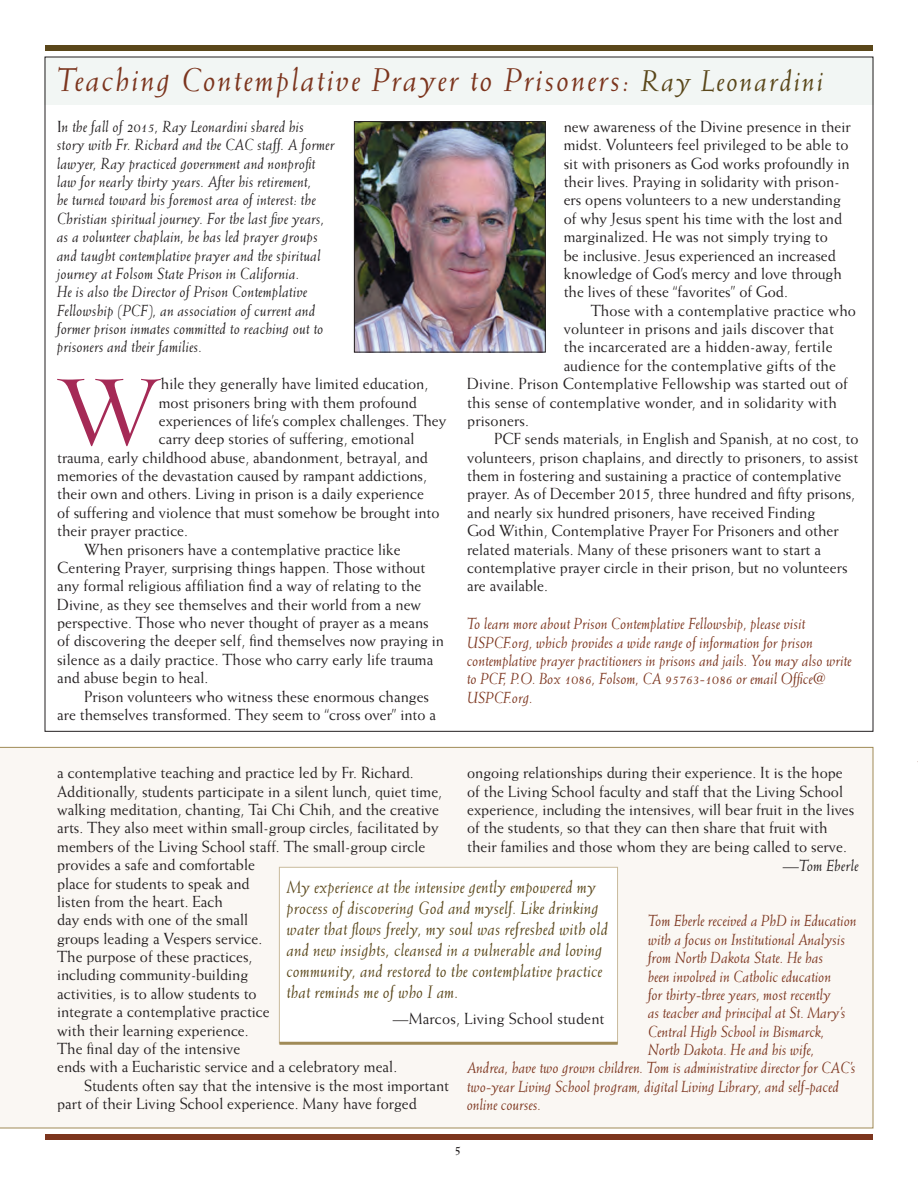
<style>
.page{position:relative;width:918px;height:1188px;background:#fff}
.page>*{position:absolute;margin:0;border:0;box-sizing:border-box;transform-origin:0 0}
.Body_Text{font:102.15px "Requiem Display";color:#a52a56}
.Body_Text-2{font:italic 33px "Weiss Std";letter-spacing:.06em;color:#7c351e}
.t1{font:italic 18px/21px "Weiss Std";letter-spacing:.01em;color:#5a471a}
.Body_Text-3{font:16.2px/18.3px "Weiss Std";color:#231f20}
.Body_Text-4{font:italic 16.2px/18.3px "Weiss Std";color:#7c351e}
.Body_Text-5{font:italic 16.2px/18.3px "Weiss Std";letter-spacing:.01em;color:#231f20}
.Body_Text_1{font:italic 16.2px "Weiss Std";letter-spacing:.01em;color:#231f20}
.t2{font:15px "Tribunus SGOT Std";color:#231f20}
.s1{font-size:30px;color:#5a471a}
.s2{font-style:normal}
</style>
<div class="page">
<div style="left:45px;top:57px;width:829px;height:48px;background:#f2f6f4"></div>
<div style="left:0;top:747px;width:873px;height:381px;background:#faf7f3"></div>
<div style="left:45px;top:1134px;width:828px;height:6px;background:#7c351e"></div>
<div style="left:45px;top:45px;width:828px;height:6px;background:#5a471a"></div>
<img style="left:356px;top:123px;width:188px;height:227px">
<div style="left:354px;top:121px;width:192px;height:231px;border:1px solid #231f20"></div>
<div style="left:279px;top:867px;width:339px;height:176px;background:#fff;border:1px solid #c9bb9c"></div>
<hr style="left:279px;top:1042px;width:339px;height:3px;background:#a08b57">
<p class="Body_Text-2" style="left:57px;top:61px;width:768px">Teaching Contemplative Prayer to Prisoners: <span class="s1">Ray Leonardini</span></p>
<p class="Body_Text-5" style="left:57px;top:117px;width:279px"><span class="s2">I</span>n the fall of 2015, Ray Leonardini shared his story with Fr. Richard and the CAC staff. A former lawyer, Ray practiced government and nonprofit law for nearly thirty years. After his retirement,<br>he turned toward his foremost area of interest: the Christian spiritual journey. For the last five years, as a volunteer chaplain, he has led prayer groups and taught contemplative prayer and the spiritual journey at Folsom State Prison in California.<br>He is also the Director of Prison Contemplative Fellowship (PCF), an association of current and former prison inmates committed to reaching out to prisoners and their families.</p>
<p class="Body_Text" style="left:56px;top:338px;width:104px">W</p>
<p class="Body_Text-3" style="left:161px;top:374px;width:269px">hile they generally have limited education,</p>
<p class="Body_Text-3" style="left:564px;top:117px;width:289px">new awareness of the Divine presence in their midst. Volunteers feel privileged to be able to sit with prisoners as God works profoundly in their lives. Praying in solidarity with prison&shy;ers opens volunteers to a new understanding of why Jesus spent his time with the lost and marginalized. He was not simply trying to<br>be inclusive. Jesus experienced an increased knowledge of God’s mercy and love through the lives of these “favorites” of God.</p>
<p class="Body_Text-3" style="left:591px;top:301px;width:267px">Those with a contemplative practice who</p>
<p class="Body_Text-3" style="left:564px;top:319px;width:272px">volunteer in prisons and jails discover that</p>
<p class="Body_Text-3" style="left:564px;top:338px;width:270px">the incarcerated are a hidden-away, fertile</p>
<p class="Body_Text-3" style="left:564px;top:356px;width:274px">audience for the contemplative gifts of the</p>
<p class="Body_Text-3" style="left:467px;top:374px;width:382px">Divine. Prison Contemplative Fellowship was started out of</p>
<p class="Body_Text-3" style="left:467px;top:393px;width:371px">this sense of contemplative wonder, and in solidarity with</p>
<p class="Body_Text-3" style="left:467px;top:411px;width:64px">prisoners.</p>
<p class="Body_Text-3" style="left:467px;top:429px;width:393px;text-indent:27px">PCF sends materials, in English and Spanish, at no cost, to volunteers, prison chaplains, and directly to prisoners, to assist them in fostering and sustaining a practice of contemplative prayer. As of December 2015, three hundred and fifty prisons, and nearly six hundred prisoners, have received Finding<br>God Within, Contemplative Prayer For Prisoners and other related materials. Many of these prisoners want to start a contemplative prayer circle in their prison, but no volunteers are available.</p>
<p class="Body_Text-4" style="left:467px;top:614px;width:386px">To learn more about Prison Contemplative Fellowship, please visit USPCF.org, which provides a wide range of information for prison contemplative prayer practitioners in prisons and jails. You may also write to PCF, P.O. Box 1086, Folsom, CA 95763-1086 or email Office@ USPCF.org.</p>
<p class="Body_Text-3" style="left:159px;top:393px;width:260px">most prisoners bring with them profound</p>
<p class="Body_Text-3" style="left:159px;top:411px;width:289px">experiences of life’s complex challenges. They</p>
<p class="Body_Text-3" style="left:159px;top:429px;width:257px">carry deep stories of suffering, emotional</p>
<p class="Body_Text-3" style="left:57px;top:448px;width:372px">trauma, early childhood abuse, abandonment, betrayal, and</p>
<p class="Body_Text-3" style="left:57px;top:466px;width:371px">memories of the devastation caused by rampant addictions,</p>
<p class="Body_Text-3" style="left:57px;top:485px;width:368px">their own and others. Living in prison is a daily experience</p>
<p class="Body_Text-3" style="left:57px;top:503px;width:384px">of suffering and violence that must somehow be brought into</p>
<p class="Body_Text-3" style="left:57px;top:521px;width:133px">their prayer practice.</p>
<p class="Body_Text-3" style="left:57px;top:540px;width:388px;text-indent:27px">When prisoners have a contemplative practice like Centering Prayer, surprising things happen. Those without any formal religious affiliation find a way of relating to the Divine, as they see themselves and their world from a new perspective. Those who never thought of prayer as a means of discovering the deeper self, find themselves now praying in silence as a daily practice. Those who carry early life trauma and abuse begin to heal.</p>
<p class="Body_Text-3" style="left:57px;top:687px;width:381px;text-indent:27px">Prison volunteers who witness these enormous changes are themselves transformed. They seem to “cross over” into a</p>
<p class="Body_Text-3" style="left:57px;top:763px;width:387px">a contemplative teaching and practice led by Fr. Richard.<br>Additionally, students participate in a silent lunch, quiet time, walking meditation, chanting, Tai Chi Chih, and the creative arts. They also meet within small-group circles, facilitated by members of the Living School staff. The small-group circle provides a safe and comfortable<br>place for students to speak and<br>listen from the heart. Each<br>day ends with one of the small<br>groups leading a Vespers service.<br>The purpose of these practices,<br>including community-building<br>activities, is to allow students to<br>integrate a contemplative practice<br>with their learning experience.<br>The final day of the intensive<br>ends with a Eucharistic service and a celebratory meal.</p>
<p class="Body_Text-3" style="left:57px;top:1076px;width:393px;text-indent:27px">Students often say that the intensive is the most important part of their Living School experience. Many have forged</p>
<p class="Body_Text-3" style="left:467px;top:763px;width:389px">ongoing relationships during their experience. It is the hope of the Living School faculty and staff that the Living School experience, including the intensives, will bear fruit in the lives of the students, so that they can then share that fruit with their families and those whom they are being called to serve.</p>
<p class="Body_Text_1" style="left:783px;top:856px;width:78px">—Tom Eberle</p>
<p class="t1" style="left:287px;top:876px;width:323px">My experience at the intensive gently empowered my process of discovering God and myself. Like drinking water that flows freely, my soul was refreshed with old and new insights, cleansed in a vulnerable and loving community, and restored to the contemplative practice that reminds me of who I am.</p>
<p class="Body_Text-3" style="left:393px;top:1009px;width:213px">—Marcos, Living School student</p>
<p class="Body_Text-4" style="left:648px;top:912px;width:210px">Tom Eberle received a PhD in Education</p>
<p class="Body_Text-4" style="left:648px;top:930px;width:199px">with a focus on Institutional Analysis</p>
<p class="Body_Text-4" style="left:648px;top:948px;width:177px">from North Dakota State. He has</p>
<p class="Body_Text-4" style="left:648px;top:967px;width:185px">been involved in Catholic education</p>
<p class="Body_Text-4" style="left:648px;top:985px;width:185px">for thirty-three years, most recently</p>
<p class="Body_Text-4" style="left:648px;top:1003px;width:199px">as teacher and principal at St. Mary’s</p>
<p class="Body_Text-4" style="left:648px;top:1022px;width:178px">Central High School in Bismarck,</p>
<p class="Body_Text-4" style="left:648px;top:1040px;width:168px">North Dakota. He and his wife,</p>
<p class="Body_Text-4" style="left:467px;top:1059px;width:390px">Andrea, have two grown children. Tom is administrative director for CAC’s</p>
<p class="Body_Text-4" style="left:467px;top:1077px;width:374px">two-year Living School program, digital Living Library, and self-paced</p>
<p class="Body_Text-4" style="left:467px;top:1095px;width:76px">online courses.</p>
<p class="t2" style="left:454px;top:1141px;width:9px">5</p>
</div>
